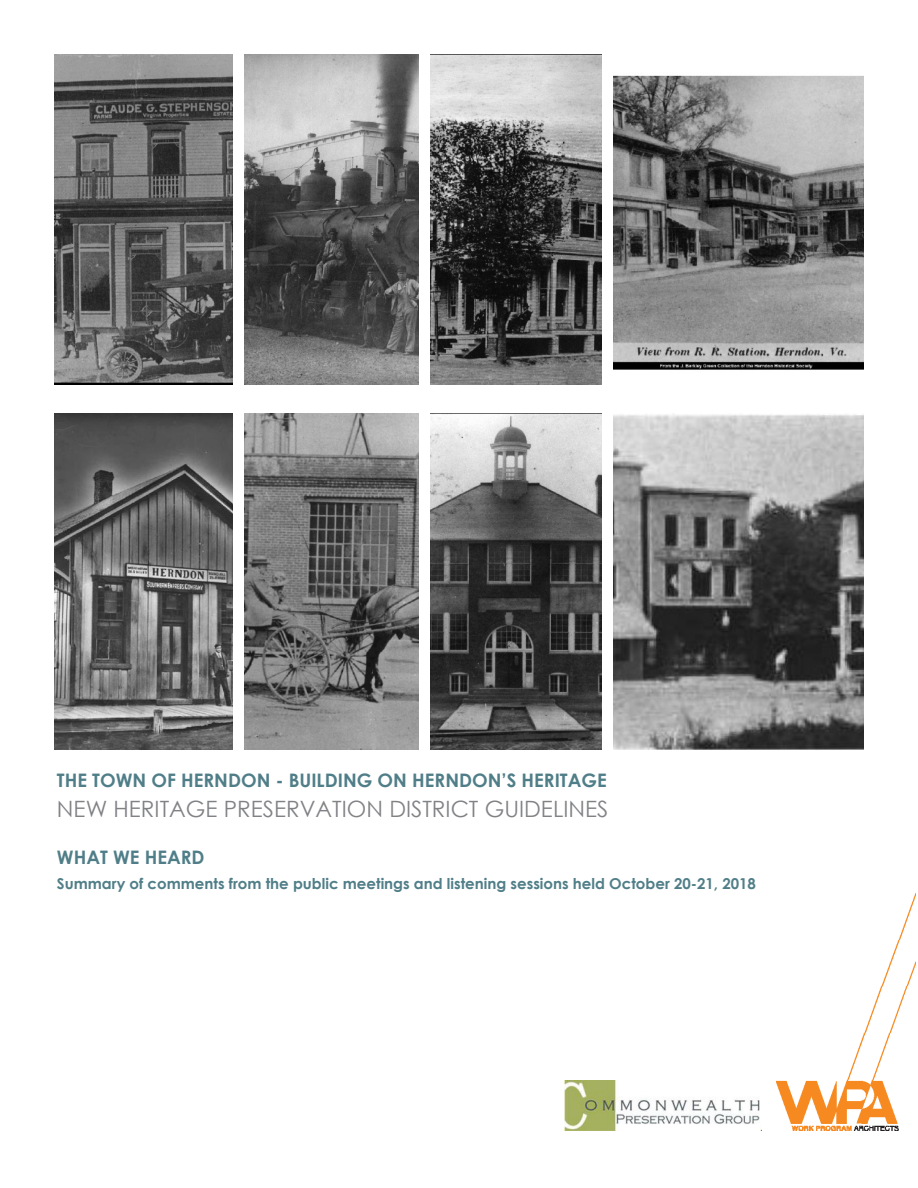
<style>
.page{position:relative;width:918px;height:1188px;background:#fff}
.page>*{position:absolute;margin:0;border:0;box-sizing:border-box;transform-origin:0 0}
.t1{font:22.5px "Century Gothic";color:#808285}
.t2{font:700 18.6px "Century Gothic";color:#507e88}
.t3{font:700 15px "Century Gothic";color:#507e88}
</style>
<div class="page">
<img style="left:614px;top:414px;width:250px;height:335px">
<img style="left:54px;top:54px;width:178px;height:330px">
<img style="left:244px;top:413px;width:174px;height:336px">
<img style="left:614px;top:75px;width:250px;height:295px">
<img style="left:244px;top:54px;width:174px;height:330px">
<img style="left:54px;top:413px;width:178px;height:336px">
<img style="left:430px;top:54px;width:172px;height:330px">
<img style="left:430px;top:413px;width:172px;height:336px">
<img style="left:776px;top:894px;width:139px;height:236px">
<img style="left:564px;top:1080px;width:197px;height:50px">
<p class="t2" style="left:57px;top:766px;width:551px">THE TOWN OF HERNDON - BUILDING ON HERNDON’S HERITAGE</p>
<p class="t1" style="left:57px;top:793px;width:553px">NEW HERITAGE PRESERVATION DISTRICT GUIDELINES</p>
<p class="t2" style="left:57px;top:843px;width:149px">WHAT WE HEARD</p>
<p class="t3" style="left:57px;top:872px;width:701px">Summary of comments from the public meetings and listening sessions held October 20-21, 2018</p>
</div>
